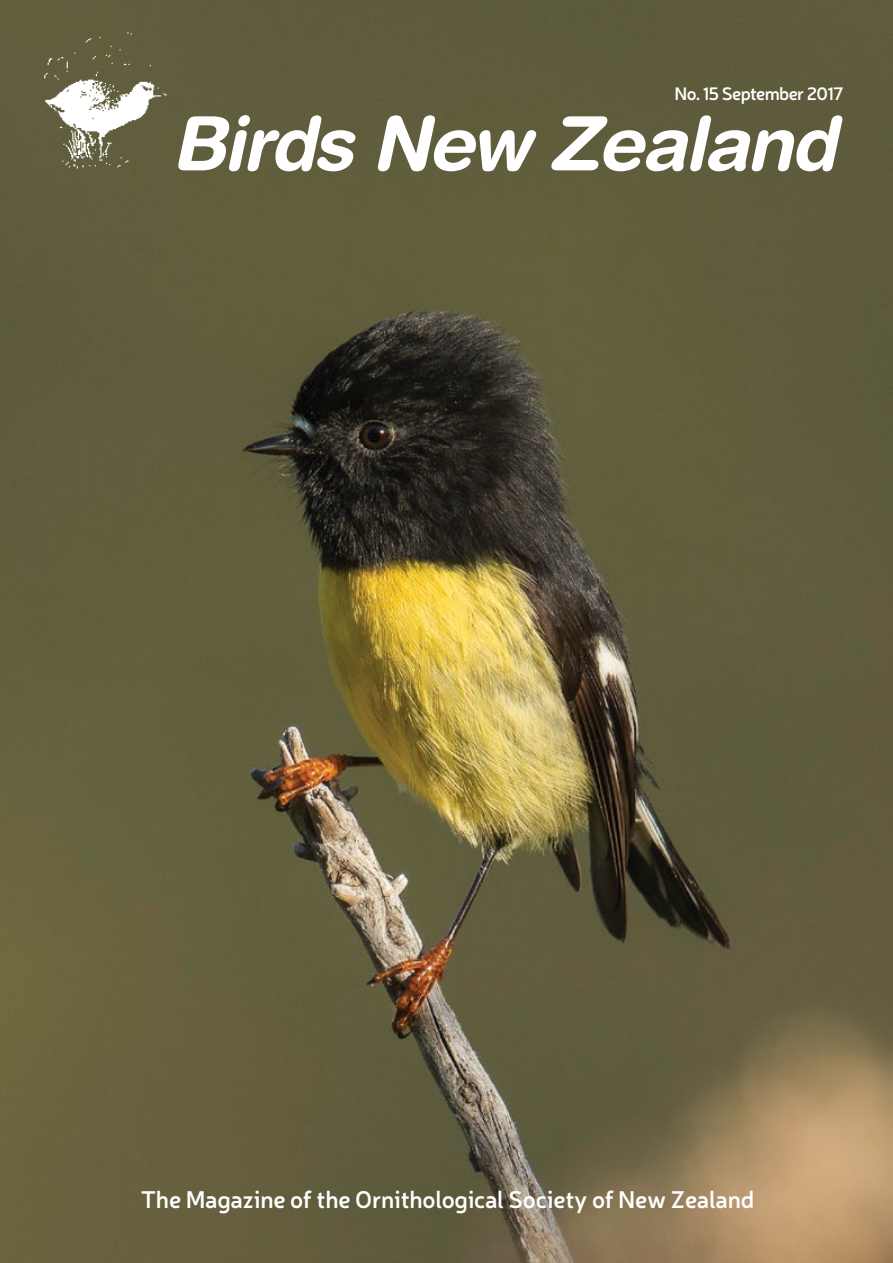
<style>
.page{position:relative;width:893px;height:1263px;background:#fff}
.page>*{position:absolute;margin:0;border:0;box-sizing:border-box;transform-origin:0 0}
.t1{font:italic 700 75px "Helvetica Rounded";letter-spacing:-.03em;color:#fff}
.t2{font:600 24px "Neris";letter-spacing:-.01em;color:#fff}
.t3{font:600 18px "Neris";letter-spacing:-.035em;color:#fff}
</style>
<div class="page">
<img style="left:0;top:0;width:893px;height:1263px">
<img style="left:43px;top:30px;width:127px;height:141px">
<p class="t3" style="left:674px;top:81px;width:171px">No. 15 September 2017</p>
<h1 class="t1" style="left:171px;top:98px;width:666px">Birds New Zealand</h1>
<p class="t2" style="left:141px;top:1183px;width:615px">The Magazine of the Ornithological Society of New Zealand</p>
</div>
